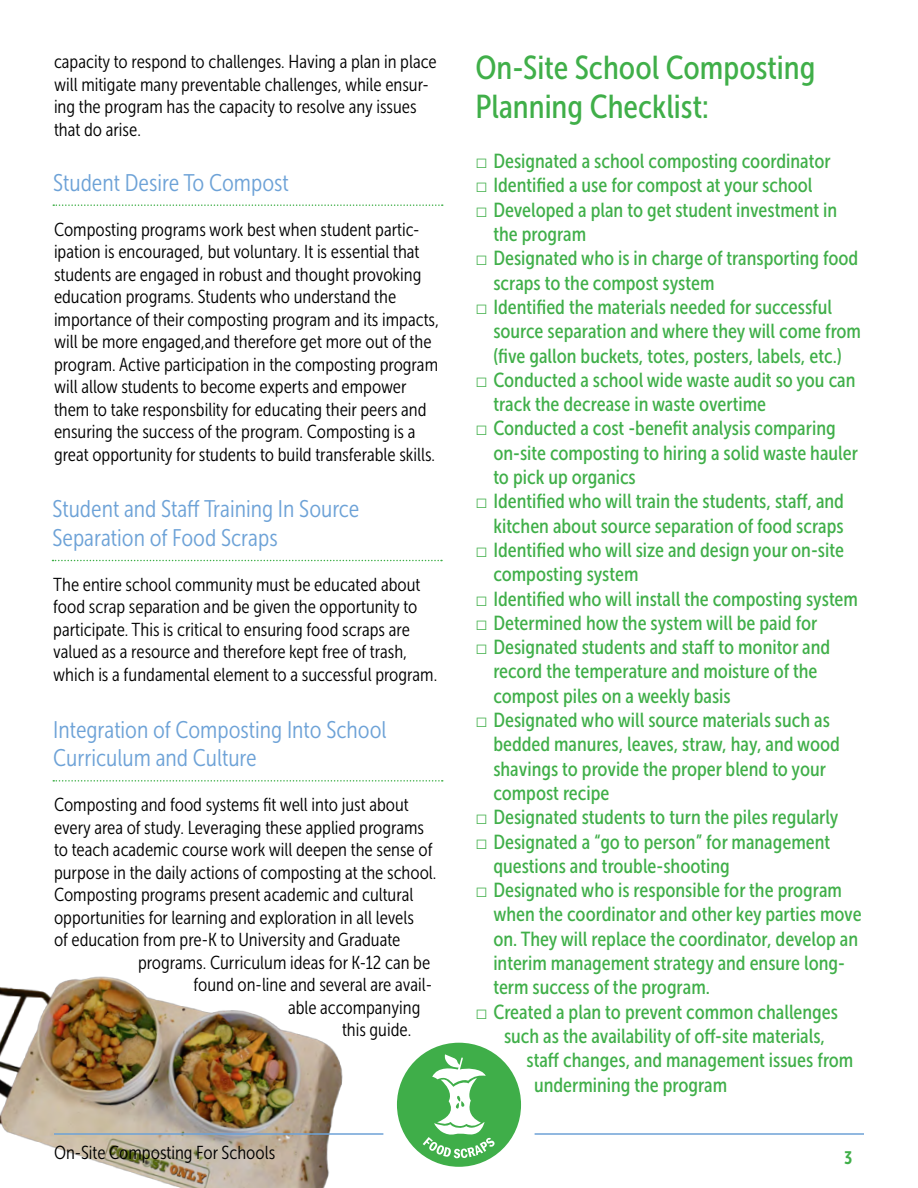
<style>
.page{position:relative;width:918px;height:1188px;background:#fff}
.page>*{position:absolute;margin:0;border:0;box-sizing:border-box;transform-origin:0 0}
.t1{font:33px/39.6px "Museo Sans Cond 500";color:#40af49}
.t2{font:24px/28.8px "Museo Sans Cond 300";color:#6da2d7}
.t3{font:20.25px/24.3px "Museo Sans Cond 500";color:#40af49}
.t4{font:18.75px/22.5px "Museo Sans Cond 300";color:#000}
.t5{font:18px "Museo Sans Cond 700";color:#40af49}
.s1{font-family:"Arial"}
</style>
<div class="page">
<hr style="left:535px;top:1133px;width:329px;height:2px;background:#6da2d7">
<img style="left:0;top:976px;width:343px;height:212px">
<hr style="left:54px;top:1133px;width:329px;height:2px;background:#6da2d7">
<div style="left:397px;top:1043px;width:124px;height:124px;background:#3fae49;border-radius:50%"></div>
<svg style="left:423px;top:1054px;width:72px;height:104px"></svg>
<svg style="left:53px;top:204px;width:390px;height:2px"></svg>
<svg style="left:52px;top:560px;width:390px;height:1px"></svg>
<svg style="left:53px;top:780px;width:390px;height:2px"></svg>
<p class="t4" style="left:54px;top:51px;width:384px">capacity to respond to challenges. Having a plan in place will mitigate many preventable challenges, while ensur&shy;ing the program has the capacity to resolve any issues that do arise.</p>
<p class="t2" style="left:53px;top:168px;width:237px">Student Desire To Compost</p>
<p class="t4" style="left:54px;top:218px;width:387px">Composting programs work best when student partic&shy;ipation is encouraged, but voluntary. It is essential that students are engaged in robust and thought provoking education programs. Students who understand the importance of their composting program and its impacts, will be more engaged,and therefore get more out of the program. Active participation in the composting program will allow students to become experts and empower them to take responsbility for educating their peers and ensuring the success of the program. Composting is a great opportunity for students to build transferable skills.</p>
<p class="t2" style="left:52px;top:495px;width:308px">Student and Staff Training In Source<br>Separation of Food Scraps</p>
<p class="t4" style="left:53px;top:573px;width:385px">The entire school community must be educated about food scrap separation and be given the opportunity to participate. This is critical to ensuring food scraps are valued as a resource and therefore kept free of trash, which is a fundamental element to a successful program.</p>
<p class="t2" style="left:53px;top:715px;width:335px">Integration of Composting Into School<br>Curriculum and Culture</p>
<p class="t4" style="left:54px;top:794px;width:356px">Composting and food systems fit well into just about</p>
<p class="t4" style="left:54px;top:816px;width:372px">every area of study. Leveraging these applied programs</p>
<p class="t4" style="left:54px;top:839px;width:380px">to teach academic course work will deepen the sense of</p>
<p class="t4" style="left:54px;top:861px;width:384px">purpose in the daily actions of composting at the school.</p>
<p class="t4" style="left:54px;top:884px;width:361px">Composting programs present academic and cultural</p>
<p class="t4" style="left:54px;top:906px;width:361px">opportunities for learning and exploration in all levels</p>
<p class="t4" style="left:54px;top:929px;width:348px">of education from pre-K to University and Graduate</p>
<p class="t4" style="left:138px;top:951px;width:294px">programs. Curriculum ideas for K-12 can be</p>
<p class="t4" style="left:194px;top:974px;width:240px">found on-line and several are avail-</p>
<p class="t4" style="left:288px;top:996px;width:134px">able accompanying</p>
<p class="t4" style="left:342px;top:1019px;width:71px">this guide.</p>
<h1 class="t1" style="left:476px;top:48px;width:341px">On-Site School Composting<br>Planning Checklist:</h1>
<p class="t3" style="left:476px;top:149px;width:357px"><span class="s1">□</span> Designated a school composting coordinator</p>
<p class="t3" style="left:476px;top:173px;width:339px"><span class="s1">□</span> Identified a use for compost at your school</p>
<p class="t3" style="left:493px;top:198px;width:345px;text-indent:-18px"><span class="s1">□</span> Developed a plan to get student investment in the program</p>
<p class="t3" style="left:493px;top:246px;width:366px;text-indent:-18px"><span class="s1">□</span> Designated who is in charge of transporting food scraps to the compost system</p>
<p class="t3" style="left:493px;top:295px;width:369px;text-indent:-18px"><span class="s1">□</span> Identified the materials needed for successful source separation and where they will come from (five gallon buckets, totes, posters, labels, etc.)</p>
<p class="t3" style="left:493px;top:368px;width:364px;text-indent:-18px"><span class="s1">□</span> Conducted a school wide waste audit so you can track the decrease in waste overtime</p>
<p class="t3" style="left:493px;top:416px;width:366px;text-indent:-18px"><span class="s1">□</span> Conducted a cost -benefit analysis comparing on-site composting to hiring a solid waste hauler to pick up organics</p>
<p class="t3" style="left:476px;top:489px;width:370px;text-align:right"><span class="s1">□</span> Identified who will train the students, staff, and kitchen about source separation of food scraps</p>
<p class="t3" style="left:493px;top:538px;width:352px;text-indent:-18px"><span class="s1">□</span> Identified who will size and design your on-site composting system</p>
<p class="t3" style="left:476px;top:587px;width:384px"><span class="s1">□</span> Identified who will install the composting system</p>
<p class="t3" style="left:476px;top:611px;width:343px"><span class="s1">□</span> Determined how the system will be paid for</p>
<p class="t3" style="left:493px;top:635px;width:338px;text-indent:-18px"><span class="s1">□</span> Designated students and staff to monitor and record the temperature and moisture of the compost piles on a weekly basis</p>
<p class="t3" style="left:493px;top:708px;width:348px;text-indent:-18px"><span class="s1">□</span> Designated who will source materials such as bedded manures, leaves, straw, hay, and wood shavings to provide the proper blend to your compost recipe</p>
<p class="t3" style="left:476px;top:805px;width:365px"><span class="s1">□</span> Designated students to turn the piles regularly</p>
<p class="t3" style="left:493px;top:830px;width:338px;text-indent:-18px"><span class="s1">□</span> Designated a “go to person” for management questions and trouble-shooting</p>
<p class="t3" style="left:493px;top:878px;width:370px;text-indent:-18px"><span class="s1">□</span> Designated who is responsible for the program when the coordinator and other key parties move on. They will replace the coordinator, develop an interim management strategy and ensure long&shy;term success of the program.</p>
<p class="t3" style="left:476px;top:1000px;width:364px"><span class="s1">□</span> Created a plan to prevent common challenges</p>
<p class="t3" style="left:504px;top:1024px;width:323px">such as the availability of off-site materials,</p>
<p class="t3" style="left:527px;top:1048px;width:328px">staff changes, and management issues from</p>
<p class="t3" style="left:534px;top:1073px;width:195px">undermining the program</p>
<p class="t4" style="left:54px;top:1141px;width:223px">On-Site Composting For Schools</p>
<p class="t5" style="left:844px;top:1147px;width:10px">3</p>
</div>
